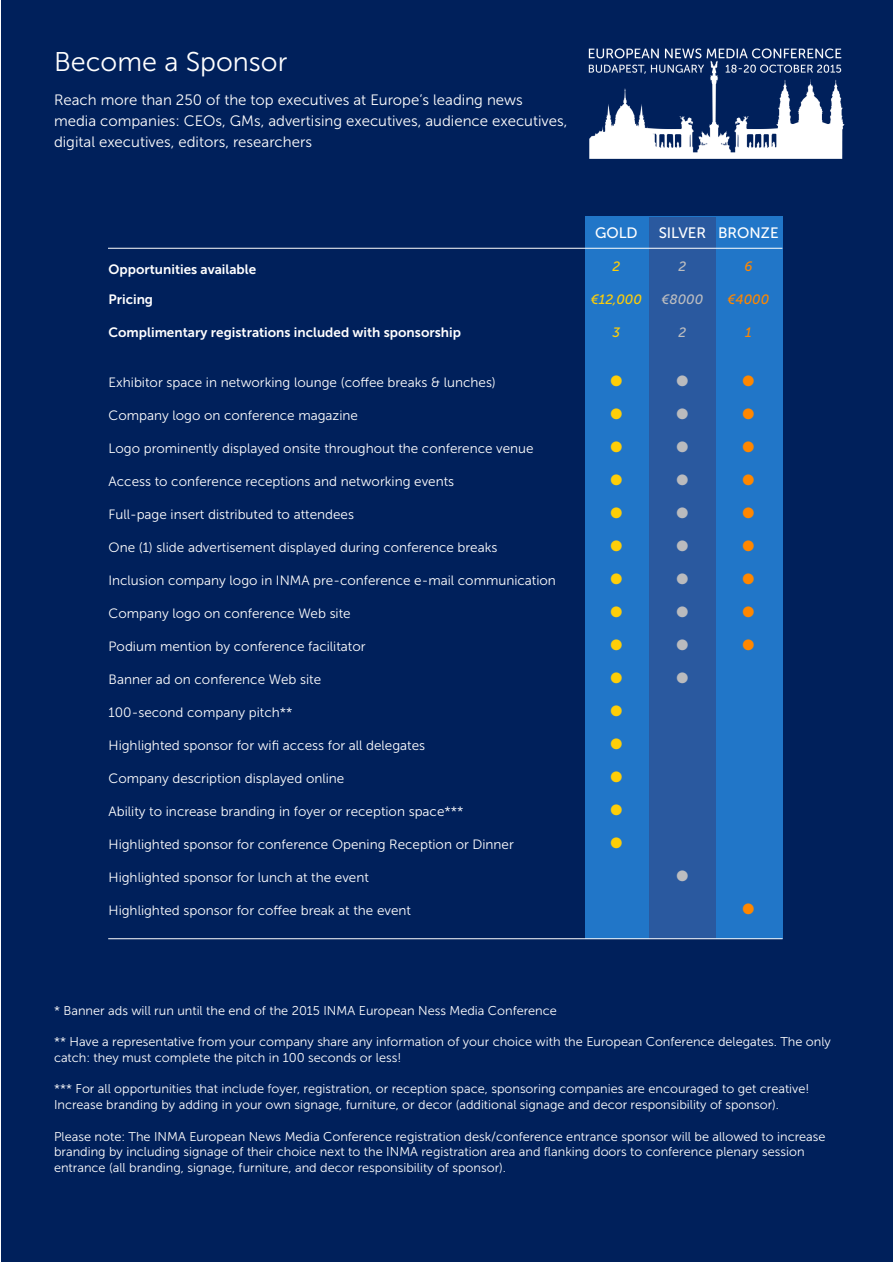
<style>
.page{position:relative;width:893px;height:1263px;background:#fff}
.page>*{position:absolute;margin:0;border:0;box-sizing:border-box;transform-origin:0 0}
.t1{font:27px "Museo Sans 300";color:#fff}
.t2{font:15px/21px "Museo Sans 300";color:#fff}
.t3{font:15px "Museo Sans 500";color:#fff}
.t4{font:15px "Zapf Dingbats ITC";color:#fece08}
.t5{font:15px "Zapf Dingbats ITC";color:#babbbe}
.t6{font:15px "Zapf Dingbats ITC";color:#ff8700}
.t7{font:15px "Zapf Dingbats ITC";color:#bcbdc0}
.t8{font:13.5px "Museo Sans 300";color:#fff}
.t9{font:13.5px "Museo Sans 700";color:#fff}
.t10{font:italic 13.5px "Museo Sans 500";color:#fece08}
.t11{font:italic 13.5px "Museo Sans 500";color:#bcbdc0}
.t12{font:italic 13.5px "Museo Sans 500";color:#ff8700}
.t13{font:12.75px/15.8px "Museo Sans 300";color:#fff}
</style>
<div class="page">
<div style="left:1px;top:1px;width:891px;height:1261px;background:#00205b"></div>
<div style="left:585px;top:217px;width:197px;height:722px;background:#2176c8"></div>
<div style="left:649px;top:217px;width:67px;height:721px;background:#2a599f"></div>
<hr style="left:108px;top:248px;width:674px;height:1px;background:#fff">
<hr style="left:108px;top:938px;width:675px;height:1px;background:#fff">
<img style="left:588px;top:48px;width:257px;height:111px">
<h1 class="t1" style="left:54px;top:47px;width:235px">Become a Sponsor</h1>
<p class="t2" style="left:54px;top:89px;width:515px">Reach more than 250 of the top executives at Europe’s leading news media companies: CEOs, GMs, advertising executives, audience executives, digital executives, editors, researchers</p>
<p class="t9" style="left:109px;top:262px;width:149px">Opportunities available</p>
<p class="t9" style="left:109px;top:292px;width:46px">Pricing</p>
<p class="t9" style="left:109px;top:325px;width:354px">Complimentary registrations included with sponsorship</p>
<p class="t8" style="left:109px;top:375px;width:389px">Exhibitor space in networking lounge (coffee breaks &amp; lunches)</p>
<p class="t8" style="left:109px;top:408px;width:251px">Company logo on conference magazine</p>
<p class="t8" style="left:109px;top:441px;width:427px">Logo prominently displayed onsite throughout the conference venue</p>
<p class="t8" style="left:109px;top:474px;width:347px">Access to conference receptions and networking events</p>
<p class="t8" style="left:109px;top:507px;width:247px">Full-page insert distributed to attendees</p>
<p class="t8" style="left:109px;top:540px;width:390px">One (1) slide advertisement displayed during conference breaks</p>
<p class="t8" style="left:109px;top:573px;width:449px">Inclusion company logo in INMA pre-conference e-mail communication</p>
<p class="t8" style="left:109px;top:606px;width:244px">Company logo on conference Web site</p>
<p class="t8" style="left:109px;top:639px;width:259px">Podium mention by conference facilitator</p>
<p class="t8" style="left:109px;top:672px;width:214px">Banner ad on conference Web site</p>
<p class="t8" style="left:109px;top:705px;width:185px">100-second company pitch**</p>
<p class="t8" style="left:109px;top:738px;width:318px">Highlighted sponsor for wifi access for all delegates</p>
<p class="t8" style="left:109px;top:771px;width:237px">Company description displayed online</p>
<p class="t8" style="left:109px;top:804px;width:357px">Ability to increase branding in foyer or reception space***</p>
<p class="t8" style="left:109px;top:837px;width:407px">Highlighted sponsor for conference Opening Reception or Dinner</p>
<p class="t8" style="left:109px;top:870px;width:262px">Highlighted sponsor for lunch at the event</p>
<p class="t8" style="left:109px;top:903px;width:304px">Highlighted sponsor for coffee break at the event</p>
<p class="t3" style="left:595px;top:224px;width:44px">GOLD</p>
<p class="t3" style="left:659px;top:224px;width:121px">SILVER BRONZE</p>
<p class="t10" style="left:612px;top:259px;width:9px">2</p>
<p class="t11" style="left:678px;top:259px;width:9px">2</p>
<p class="t12" style="left:744px;top:259px;width:10px">6</p>
<p class="t10" style="left:591px;top:292px;width:52px">€12,000</p>
<p class="t11" style="left:662px;top:292px;width:43px">€8000</p>
<p class="t12" style="left:728px;top:292px;width:43px">€4000</p>
<p class="t10" style="left:612px;top:325px;width:9px">3</p>
<p class="t11" style="left:678px;top:325px;width:9px">2</p>
<p class="t12" style="left:745px;top:325px;width:8px">1</p>
<p class="t4" style="left:610px;top:374px;width:13px">●</p>
<p class="t5" style="left:676px;top:374px;width:13px">●</p>
<p class="t6" style="left:742px;top:374px;width:13px">●</p>
<p class="t4" style="left:610px;top:407px;width:13px">●</p>
<p class="t5" style="left:676px;top:407px;width:13px">●</p>
<p class="t6" style="left:742px;top:407px;width:13px">●</p>
<p class="t4" style="left:610px;top:440px;width:13px">●</p>
<p class="t5" style="left:676px;top:440px;width:13px">●</p>
<p class="t6" style="left:742px;top:440px;width:13px">●</p>
<p class="t4" style="left:610px;top:473px;width:13px">●</p>
<p class="t5" style="left:676px;top:473px;width:13px">●</p>
<p class="t6" style="left:742px;top:473px;width:13px">●</p>
<p class="t4" style="left:610px;top:506px;width:13px">●</p>
<p class="t5" style="left:676px;top:506px;width:13px">●</p>
<p class="t6" style="left:742px;top:506px;width:13px">●</p>
<p class="t4" style="left:610px;top:539px;width:13px">●</p>
<p class="t5" style="left:676px;top:539px;width:13px">●</p>
<p class="t6" style="left:742px;top:539px;width:13px">●</p>
<p class="t4" style="left:610px;top:572px;width:13px">●</p>
<p class="t5" style="left:676px;top:572px;width:13px">●</p>
<p class="t6" style="left:742px;top:572px;width:13px">●</p>
<p class="t4" style="left:610px;top:605px;width:13px">●</p>
<p class="t5" style="left:676px;top:605px;width:13px">●</p>
<p class="t6" style="left:742px;top:605px;width:13px">●</p>
<p class="t4" style="left:610px;top:638px;width:13px">●</p>
<p class="t5" style="left:676px;top:638px;width:13px">●</p>
<p class="t6" style="left:742px;top:638px;width:13px">●</p>
<p class="t4" style="left:610px;top:671px;width:13px">●</p>
<p class="t5" style="left:676px;top:671px;width:13px">●</p>
<p class="t4" style="left:610px;top:704px;width:13px">●</p>
<p class="t4" style="left:610px;top:737px;width:13px">●</p>
<p class="t4" style="left:610px;top:770px;width:13px">●</p>
<p class="t4" style="left:610px;top:803px;width:13px">●</p>
<p class="t4" style="left:610px;top:836px;width:13px">●</p>
<p class="t7" style="left:676px;top:869px;width:13px">●</p>
<p class="t6" style="left:742px;top:902px;width:13px">●</p>
<p class="t13" style="left:54px;top:1002px;width:504px">* Banner ads will run until the end of the 2015 INMA European Ness Media Conference</p>
<p class="t13" style="left:54px;top:1034px;width:778px">** Have a representative from your company share any information of your choice with the European Conference delegates. The only catch: they must complete the pitch in 100 seconds or less!</p>
<p class="t13" style="left:54px;top:1081px;width:757px">*** For all opportunities that include foyer, registration, or reception space, sponsoring companies are encouraged to get creative!<br>Increase branding by adding in your own signage, furniture, or decor (additional signage and decor responsibility of sponsor).</p>
<p class="t13" style="left:54px;top:1128px;width:773px">Please note: The INMA European News Media Conference registration desk/conference entrance sponsor will be allowed to increase branding by including signage of their choice next to the INMA registration area and flanking doors to conference plenary session entrance (all branding, signage, furniture, and decor responsibility of sponsor).</p>
</div>
